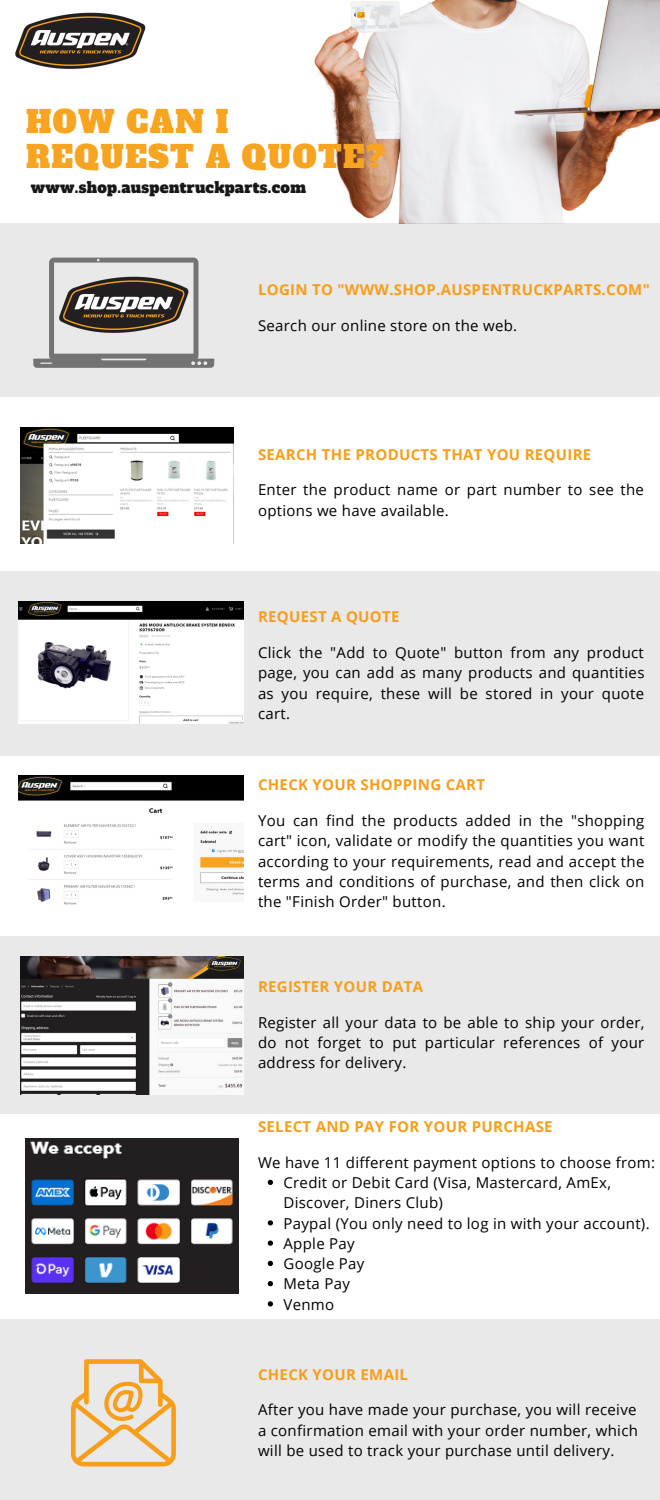
<style>
.page{position:relative;width:660px;height:1500px;background:#fff}
.page>*{position:absolute;margin:0;border:0;box-sizing:border-box;transform-origin:0 0}
.t1{font:30.3px/35.2px "Alfa Slab One";letter-spacing:.045em;color:#f7a520}
.t2{font:15px/20.2px "Open Sans";letter-spacing:.02em;color:#000;text-align:justify}
.t3{font:700 15px "Open Sans";letter-spacing:.02em;color:#f79e1b}
.t4{font:15px "Alfa Slab One";letter-spacing:.02em;color:#171717}
</style>
<div class="page">
<img style="left:314px;top:0;width:346px;height:223px">
<div style="left:0;top:223px;width:660px;height:173px;background:#e9e9e9"></div>
<div style="left:0;top:571px;width:660px;height:185px;background:#e9e9e9"></div>
<div style="left:0;top:936px;width:660px;height:178px;background:#e9e9e9"></div>
<svg style="left:33px;top:358px;width:182px;height:10px"></svg>
<div style="left:0;top:1319px;width:660px;height:181px;background:#e9e9e9"></div>
<img style="left:15px;top:12px;width:131px;height:57px">
<img style="left:20px;top:427px;width:214px;height:117px">
<img style="left:18px;top:602px;width:226px;height:121px">
<img style="left:18px;top:775px;width:226px;height:130px">
<img style="left:20px;top:957px;width:224px;height:137px">
<img style="left:25px;top:1139px;width:213px;height:155px">
<svg style="left:71px;top:1359px;width:105px;height:107px"></svg>
<img style="left:38px;top:257px;width:170px;height:111px">
<svg style="left:268px;top:1180px;width:5px;height:5px"></svg>
<svg style="left:268px;top:1220px;width:5px;height:6px"></svg>
<svg style="left:268px;top:1241px;width:5px;height:5px"></svg>
<svg style="left:268px;top:1261px;width:5px;height:5px"></svg>
<svg style="left:268px;top:1281px;width:5px;height:5px"></svg>
<svg style="left:268px;top:1301px;width:5px;height:6px"></svg>
<h1 class="t1" style="left:26px;top:105px;width:361px">HOW CAN I<br>REQUEST A QUOTE?</h1>
<p class="t4" style="left:31px;top:178px;width:277px">www.shop.auspentruckparts.com</p>
<p class="t3" style="left:258px;top:279px;width:393px">LOGIN TO "WWW.SHOP.AUSPENTRUCKPARTS.COM"</p>
<p class="t2" style="left:258px;top:316px;width:261px">Search our online store on the web.</p>
<p class="t3" style="left:258px;top:444px;width:335px">SEARCH THE PRODUCTS THAT YOU REQUIRE</p>
<p class="t2" style="left:258px;top:480px;width:388px">Enter the product name or part number to see the options we have available.</p>
<p class="t3" style="left:258px;top:606px;width:143px">REQUEST A QUOTE</p>
<p class="t2" style="left:258px;top:642px;width:388px">Click the "Add to Quote" button from any product page, you can add as many products and quantities as you require, these will be stored in your quote cart.</p>
<p class="t3" style="left:258px;top:774px;width:229px">CHECK YOUR SHOPPING CART</p>
<p class="t2" style="left:258px;top:810px;width:388px">You can find the products added in the "shopping cart" icon, validate or modify the quantities you want according to your requirements, read and accept the terms and conditions of purchase, and then click on the "Finish Order" button.</p>
<p class="t3" style="left:258px;top:976px;width:167px">REGISTER YOUR DATA</p>
<p class="t2" style="left:258px;top:1012px;width:388px">Register all your data to be able to ship your order, do not forget to put particular references of your address for delivery.</p>
<p class="t3" style="left:258px;top:1116px;width:296px">SELECT AND PAY FOR YOUR PURCHASE</p>
<p class="t2" style="left:258px;top:1152px;width:399px">We have 11 different payment options to choose from:</p>
<p class="t2" style="left:283px;top:1172px;width:368px;text-align:left">Credit or Debit Card (Visa, Mastercard, AmEx,<br>Discover, Diners Club)<br>Paypal (You only need to log in with your account).<br>Apple Pay<br>Google Pay<br>Meta Pay<br>Venmo</p>
<p class="t3" style="left:258px;top:1364px;width:152px">CHECK YOUR EMAIL</p>
<p class="t2" style="left:258px;top:1400px;width:381px">After you have made your purchase, you will receive a confirmation email with your order number, which will be used to track your purchase until delivery.</p>
</div>
